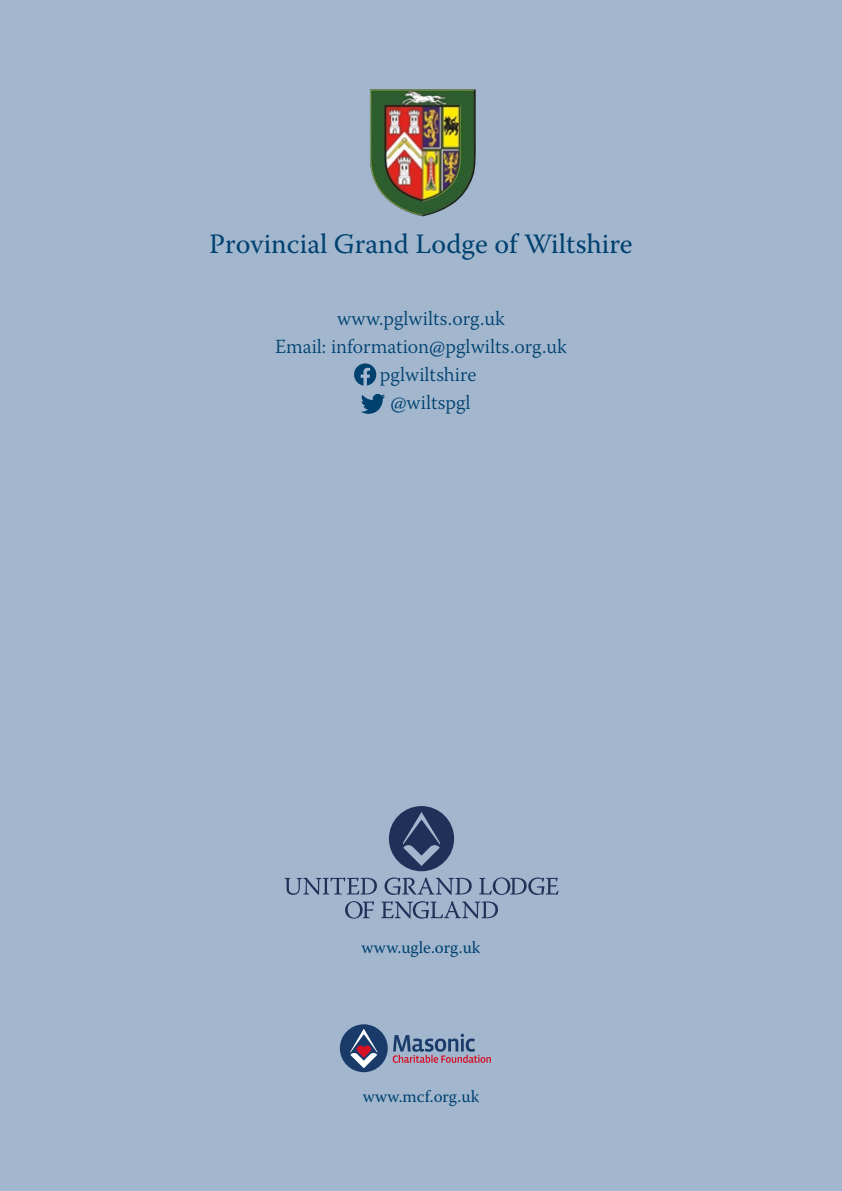
<style>
.page{position:relative;width:842px;height:1191px;background:#a2b7ce}
.page>*{position:absolute;margin:0;border:0;box-sizing:border-box;transform-origin:0 0}
.t1{font:28px "Warnock Pro";color:#004170}
.t2{font:300 20px "Warnock Pro";color:#004170}
.t3{font:17px "Warnock Pro";color:#004170}
</style>
<div class="page">
<svg style="left:345px;top:901px;width:153px;height:17px"></svg>
<svg style="left:284px;top:877px;width:274px;height:18px"></svg>
<svg style="left:389px;top:806px;width:65px;height:65px"></svg>
<div style="left:340px;top:1024px;width:48px;height:48px;background:#1a3b6a;border-radius:50%"></div>
<svg style="left:393px;top:1033px;width:98px;height:29px"></svg>
<svg style="left:350px;top:1028px;width:27px;height:40px"></svg>
<svg style="left:354px;top:363px;width:22px;height:22px"></svg>
<svg style="left:361px;top:394px;width:24px;height:20px"></svg>
<img style="left:370px;top:89px;width:106px;height:127px">
<h1 class="t1" style="left:209px;top:227px;width:425px">Provincial Grand Lodge of Wiltshire</h1>
<p class="t2" style="left:337px;top:306px;width:169px">www.pglwilts.org.uk</p>
<p class="t2" style="left:275px;top:334px;width:293px">Email: information@pglwilts.org.uk</p>
<p class="t2" style="left:380px;top:362px;width:98px">pglwiltshire</p>
<p class="t2" style="left:390px;top:390px;width:82px">@wiltspgl</p>
<p class="t3" style="left:362px;top:937px;width:120px">www.ugle.org.uk</p>
<p class="t3" style="left:363px;top:1086px;width:118px">www.mcf.org.uk</p>
</div>
